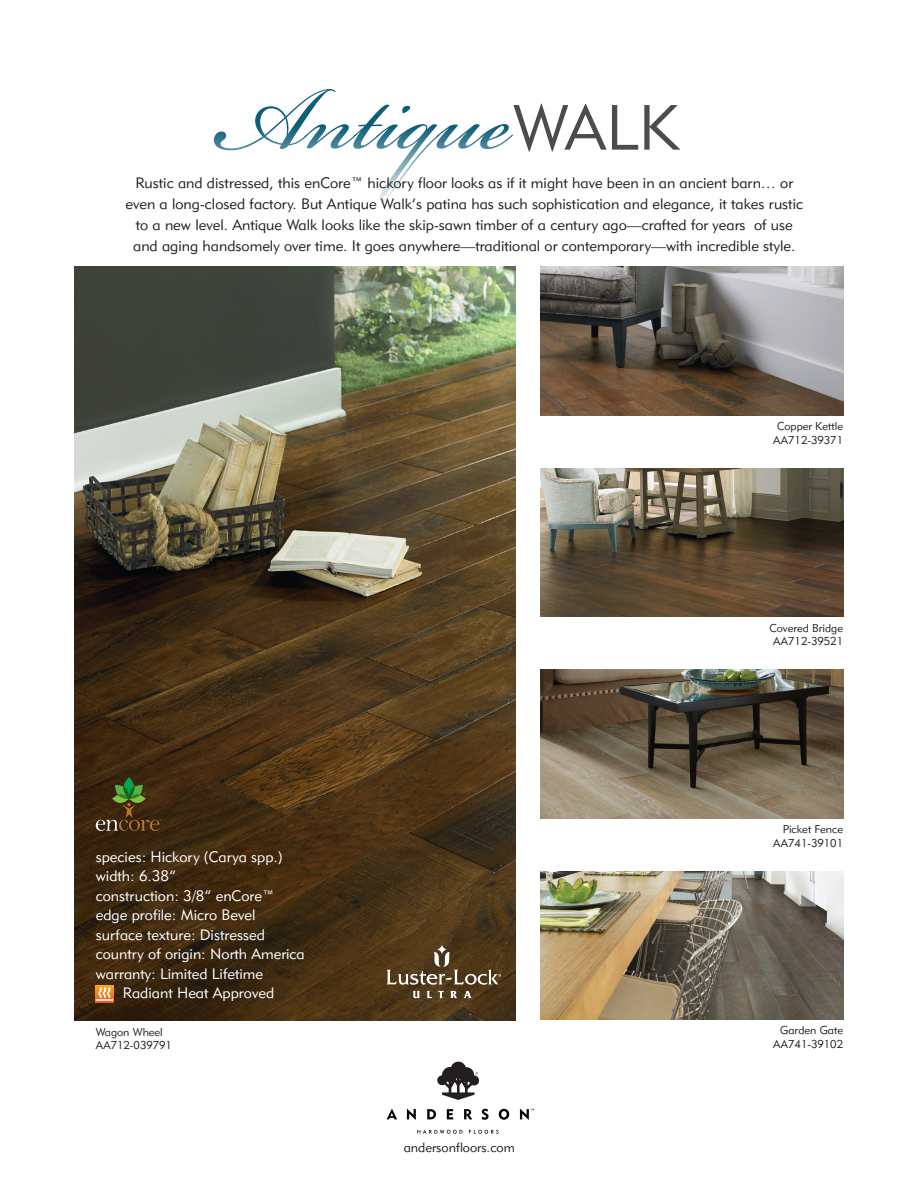
<style>
.page{position:relative;width:918px;height:1188px;background:#fff}
.page>*{position:absolute;margin:0;border:0;box-sizing:border-box;transform-origin:0 0}
.t1{font:138px "Bickham Script Pro";color:#0d5e79}
.t2{font:63px "Geometric 415 BT Lite A";color:#4b4c4d}
.Descriptive_Head{font:15px/21px "Geometric 415 BT Lite A";color:#231f20;text-align:center}
.Specifications{font:15px "Geometric 415 BT Lite A";color:#fff}
.t3{font:13.2px "Geometric 415 BT Lite A";color:#231f20}
.t4{font:11.25px "Geometric 415 BT Lite A";color:#231f20}
</style>
<div class="page">
<svg style="left:387px;top:1109px;width:10px;height:10px"></svg>
<svg style="left:407px;top:1109px;width:9px;height:11px"></svg>
<svg style="left:427px;top:1109px;width:9px;height:10px"></svg>
<svg style="left:447px;top:1109px;width:6px;height:10px"></svg>
<svg style="left:464px;top:1109px;width:8px;height:10px"></svg>
<svg style="left:482px;top:1109px;width:7px;height:11px"></svg>
<svg style="left:499px;top:1109px;width:10px;height:11px"></svg>
<svg style="left:437px;top:1061px;width:42px;height:39px"></svg>
<svg style="left:520px;top:1109px;width:14px;height:11px"></svg>
<svg style="left:417px;top:1130px;width:46px;height:4px"></svg>
<svg style="left:469px;top:1130px;width:30px;height:4px"></svg>
<img style="left:74px;top:267px;width:442px;height:753px">
<img style="left:540px;top:267px;width:303px;height:149px">
<img style="left:540px;top:468px;width:303px;height:149px">
<img style="left:540px;top:670px;width:303px;height:148px">
<img style="left:540px;top:871px;width:303px;height:149px">
<svg style="left:96px;top:985px;width:17px;height:18px"></svg>
<svg style="left:96px;top:987px;width:17px;height:14px"></svg>
<svg style="left:96px;top:777px;width:66px;height:54px;background:#48401b"></svg>
<svg style="left:387px;top:944px;width:114px;height:54px;background:#644f33"></svg>
<p class="t1" style="left:211px;top:19px;width:302px">Antique</p>
<p class="t2" style="left:513px;top:89px;width:168px">WALK</p>
<p class="Descriptive_Head" style="left:125px;top:173px;width:679px">Rustic and distressed, this enCore™ hickory floor looks as if it might have been in an ancient barn… or even a long-closed factory. But Antique Walk’s patina has such sophistication and elegance, it takes rustic to a new level. Antique Walk looks like the skip-sawn timber of a century ago—crafted for years of use and aging handsomely over time. It goes anywhere—traditional or contemporary—with incredible style.</p>
<p class="t4" style="left:777px;top:419px;width:67px">Copper Kettle</p>
<p class="t4" style="left:773px;top:433px;width:71px">AA712-39371</p>
<p class="t4" style="left:770px;top:621px;width:75px">Covered Bridge</p>
<p class="t4" style="left:773px;top:634px;width:71px">AA712-39521</p>
<p class="Specifications" style="left:96px;top:847px;width:188px">species: Hickory (Carya spp.)</p>
<p class="Specifications" style="left:96px;top:867px;width:82px">width: 6.38”</p>
<p class="Specifications" style="left:96px;top:886px;width:180px">construction: 3/8” enCore™</p>
<p class="Specifications" style="left:96px;top:906px;width:161px">edge profile: Micro Bevel</p>
<p class="Specifications" style="left:96px;top:925px;width:171px">surface texture: Distressed</p>
<p class="Specifications" style="left:96px;top:945px;width:211px">country of origin: North America</p>
<p class="Specifications" style="left:96px;top:964px;width:169px">warranty: Limited Lifetime</p>
<p class="Specifications" style="left:123px;top:984px;width:153px">Radiant Heat Approved</p>
<p class="t4" style="left:96px;top:1025px;width:69px">Wagon Wheel</p>
<p class="t4" style="left:96px;top:1039px;width:78px">AA712-039791</p>
<p class="t3" style="left:404px;top:1139px;width:113px">andersonfloors.com</p>
<p class="t4" style="left:783px;top:822px;width:62px">Picket Fence</p>
<p class="t4" style="left:773px;top:836px;width:71px">AA741-39101</p>
<p class="t4" style="left:780px;top:1024px;width:64px">Garden Gate</p>
<p class="t4" style="left:773px;top:1037px;width:71px">AA741-39102</p>
</div>
